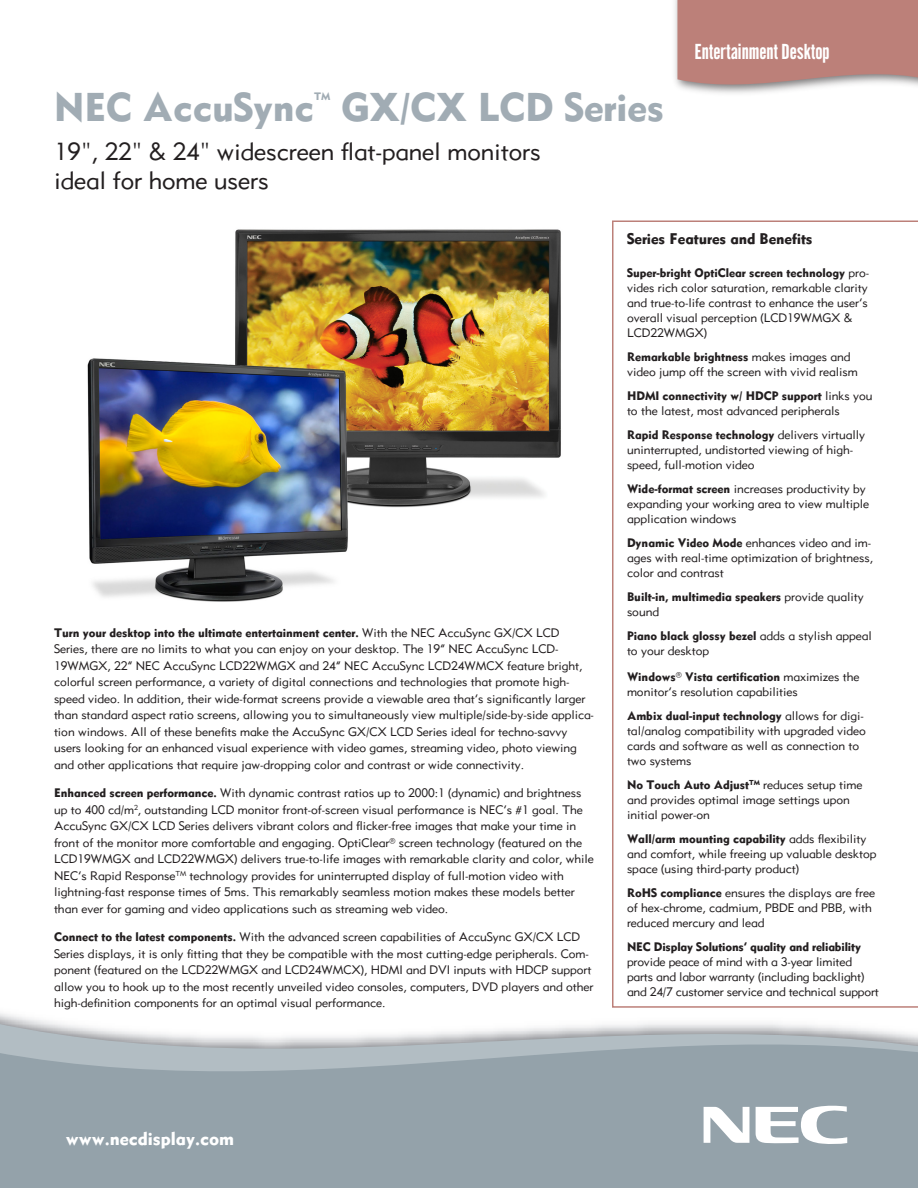
<style>
.page{position:relative;width:918px;height:1188px;background:#fff}
.page>*{position:absolute;margin:0;border:0;box-sizing:border-box;transform-origin:0 0}
.t1{font:39px "AT Gothic No 3";color:#a1acb4}
.t2{font:24px/28.8px "AT Gothic No 2";color:#231f20}
.t3{font:21px "AT Gothic No 1";color:#fff}
.t4{font:18px "AT Gothic No 3";color:#fff}
.t5{font:15px "AT Gothic No 3";color:#231f20}
.t6{font:12px/15px "AT Gothic No 2";color:#231f20}
.t7{font:12px/15px "AT Gothic No 3";color:#231f20}
.t8{font:10.5px "AT Gothic No 3";color:#a1acb4}
.s1{font-family:"AT Gothic No 3"}
.s2{font-family:"AT Gothic No 2"}
</style>
<div class="page">
<img style="left:87px;top:229px;width:474px;height:373px">
<div style="left:671px;top:0;width:247px;height:97px;background:#231f20;opacity:.6"></div>
<svg style="left:677px;top:0;width:241px;height:97px;background:#c2918b"></svg>
<svg style="left:0;top:1013px;width:918px;height:175px;background:#a5b0b7"></svg>
<svg style="left:704px;top:1107px;width:45px;height:36px"></svg>
<svg style="left:756px;top:1105px;width:91px;height:39px"></svg>
<svg style="left:612px;top:220px;width:306px;height:788px"></svg>
<p class="t1" style="left:54px;top:83px;width:262px">NEC AccuSync</p>
<p class="t8" style="left:314px;top:90px;width:18px">TM</p>
<p class="t1" style="left:341px;top:83px;width:324px">GX/CX LCD Series</p>
<p class="t2" style="left:54px;top:137px;width:488px">19", 22" &amp; 24" widescreen flat-panel monitors ideal for home users</p>
<p class="t3" style="left:695px;top:39px;width:136px">Entertainment Desktop</p>
<p class="t6" style="left:54px;top:624px;width:541px;line-height:16.5px"><span class="s1">Turn your desktop into the ultimate entertainment center.</span> With the NEC AccuSync GX/CX LCD Series, there are no limits to what you can enjoy on your desktop. The 19” NEC AccuSync LCD-19WMGX, 22” NEC AccuSync LCD22WMGX and 24” NEC AccuSync LCD24WMCX feature bright, colorful screen performance, a variety of digital connections and technologies that promote high&shy;speed video. In addition, their wide-format screens provide a viewable area that’s significantly larger than standard aspect ratio screens, allowing you to simultaneously view multiple/side-by-side applica&shy;tion windows. All of these benefits make the AccuSync GX/CX LCD Series ideal for techno-savvy users looking for an enhanced visual experience with video games, streaming video, photo viewing and other applications that require jaw-dropping color and contrast or wide connectivity.</p>
<p class="t6" style="left:54px;top:784px;width:541px;line-height:16.5px"><span class="s1">Enhanced screen performance.</span> With dynamic contrast ratios up to 2000:1 (dynamic) and brightness up to 400 cd/m<sup>2</sup>, outstanding LCD monitor front-of-screen visual performance is NEC’s #1 goal. The AccuSync GX/CX LCD Series delivers vibrant colors and flicker-free images that make your time in front of the monitor more comfortable and engaging. OptiClear® screen technology (featured on the LCD19WMGX and LCD22WMGX) delivers true-to-life images with remarkable clarity and color, while NEC’s Rapid Response<sup>TM</sup> technology provides for uninterrupted display of full-motion video with lightning-fast response times of 5ms. This remarkably seamless motion makes these models better than ever for gaming and video applications such as streaming web video.</p>
<p class="t6" style="left:54px;top:928px;width:541px;line-height:16.5px"><span class="s1">Connect to the latest components.</span> With the advanced screen capabilities of AccuSync GX/CX LCD Series displays, it is only fitting that they be compatible with the most cutting-edge peripherals. Com&shy;ponent (featured on the LCD22WMGX and LCD24WMCX), HDMI and DVI inputs with HDCP support allow you to hook up to the most recently unveiled video consoles, computers, DVD players and other high-definition components for an optimal visual performance.</p>
<p class="t5" style="left:627px;top:230px;width:187px">Series Features and Benefits</p>
<p class="t6" style="left:627px;top:265px;width:244px"><span class="s1">Super-bright OptiClear screen technology</span> pro&shy;vides rich color saturation, remarkable clarity and true-to-life contrast to enhance the user’s overall visual perception (LCD19WMGX &amp; LCD22WMGX)</p>
<p class="t6" style="left:627px;top:349px;width:232px"><span class="s1">Remarkable brightness</span> makes images and video jump off the screen with vivid realism</p>
<p class="t6" style="left:627px;top:388px;width:247px"><span class="s1">HDMI connectivity w/ HDCP support</span> links you to the latest, most advanced peripherals</p>
<p class="t6" style="left:627px;top:427px;width:240px"><span class="s1">Rapid Response technology</span> delivers virtually uninterrupted, undistorted viewing of high&shy;speed, full-motion video</p>
<p class="t6" style="left:627px;top:481px;width:244px"><span class="s1">Wide-format screen</span> increases productivity by expanding your working area to view multiple application windows</p>
<p class="t6" style="left:627px;top:535px;width:248px"><span class="s1">Dynamic Video Mode</span> enhances video and im&shy;ages with real-time optimization of brightness,</p>
<p class="t6" style="left:627px;top:565px;width:98px">color and contrast</p>
<p class="t7" style="left:627px;top:590px;width:238px">Built-in, multimedia speakers <span class="s2">provide quality sound</span></p>
<p class="t6" style="left:627px;top:628px;width:246px"><span class="s1">Piano black glossy bezel</span> adds a stylish appeal to your desktop</p>
<p class="t6" style="left:627px;top:669px;width:234px"><span class="s1">Windows® Vista certification</span> maximizes the monitor’s resolution capabilities</p>
<p class="t6" style="left:627px;top:708px;width:240px"><span class="s1">Ambix dual-input technology</span> allows for digi&shy;tal/analog compatibility with upgraded video cards and software as well as connection to two systems</p>
<p class="t6" style="left:627px;top:777px;width:237px"><span class="s1">No Touch Auto Adjust</span><sup>TM</sup> reduces setup time and provides optimal image settings upon initial power-on</p>
<p class="t6" style="left:627px;top:831px;width:251px"><span class="s1">Wall/arm mounting capability</span> adds flexibility and comfort, while freeing up valuable desktop space (using third-party product)</p>
<p class="t6" style="left:627px;top:885px;width:250px"><span class="s1">RoHS compliance</span> ensures the displays are free of hex-chrome, cadmium, PBDE and PBB, with reduced mercury and lead</p>
<p class="t6" style="left:627px;top:939px;width:253px"><span class="s1">NEC Display Solutions’ quality and reliability </span>provide peace of mind with a 3-year limited parts and labor warranty (including backlight) and 24/7 customer service and technical support</p>
<h3 class="t4" style="left:66px;top:1127px;width:170px">www.necdisplay.com</h3>
</div>
